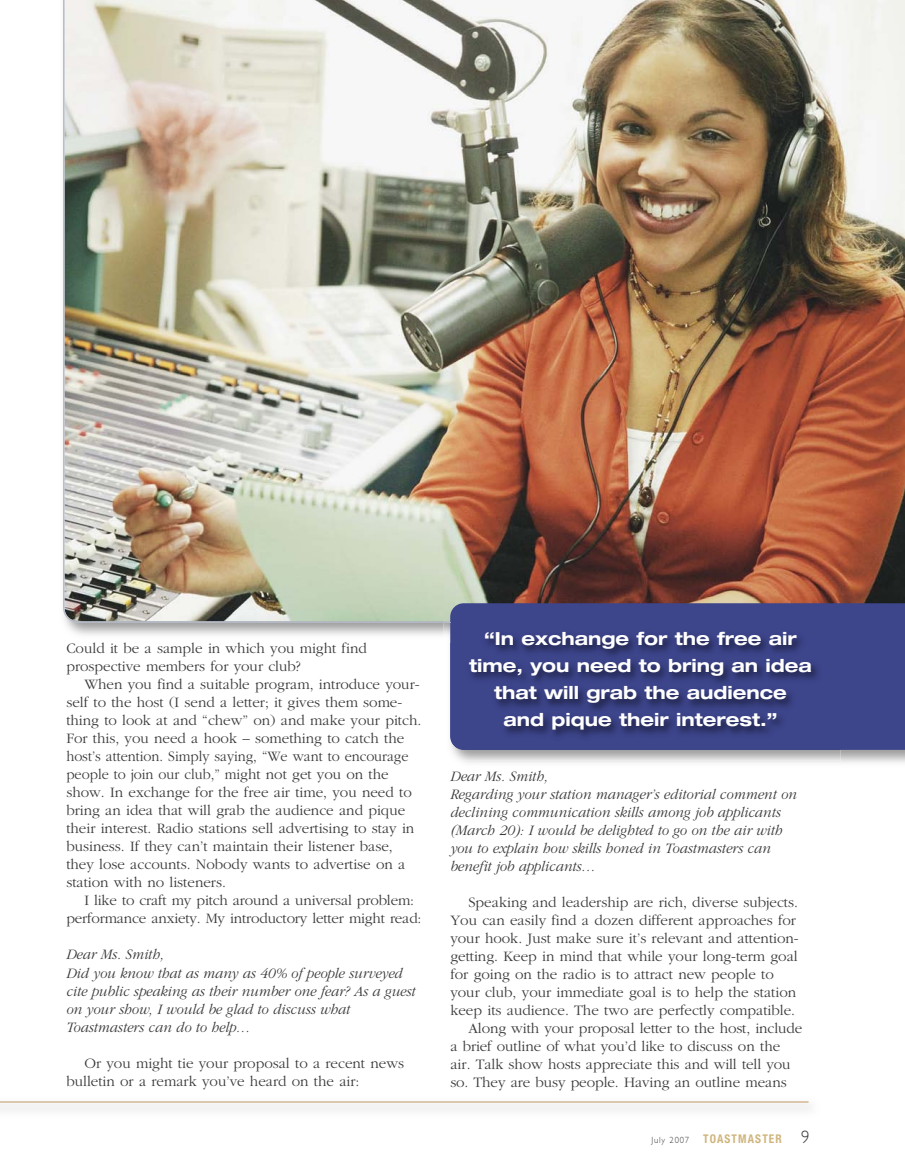
<style>
.page{position:relative;width:905px;height:1175px;background:#fff}
.page>*{position:absolute;margin:0;border:0;box-sizing:border-box;transform-origin:0 0}
.t1{font:700 expanded 18px/27px "Helvetica Neue LT Std";color:#fff;text-align:center}
.t2{font:300 15px/18px "ITC Garamond Std";color:#393839}
.t3{font:italic 300 15px/18px "ITC Garamond Std";color:#393839;scale:.95 1}
.t4{font:700 condensed 12px "Helvetica Neue LT Std";letter-spacing:.1em;color:#d0b57d;scale:.95 1}
.s1{font-family:"Gill Sans";font-weight:300;font-stretch:normal;font-size:9px;color:#393839}
.s2{font-family:"Gill Sans";font-weight:300;font-stretch:normal;font-size:18px;color:#393839}
</style>
<div class="page">
<img style="left:63px;top:0;width:841px;height:623px">
<img style="left:443px;top:596px;width:461px;height:167px">
<img style="left:443px;top:619px;width:7px;height:4px">
<div style="left:450px;top:603px;width:454px;height:147px;background:#3d458b"></div>
<img style="left:449px;top:642px;width:391px;height:118px">
<svg style="left:449px;top:622px;width:1px;height:20px"></svg>
<img style="left:450px;top:622px;width:390px;height:128px">
<hr style="left:0;top:1101px;width:808px;height:1px;background:#d3b795">
<p class="t2" style="left:66px;top:641px;width:302px">Could it be a sample in which you might find prospective members for your club?</p>
<p class="t2" style="left:66px;top:677px;width:356px;text-indent:18px">When you find a suitable program, introduce your&shy;self to the host (I send a letter; it gives them some&shy;thing to look at and “chew” on) and make your pitch.<br>For this, you need a hook – something to catch the host’s attention. Simply saying, “We want to encourage people to join our club,” might not get you on the show. In exchange for the free air time, you need to bring an idea that will grab the audience and pique their interest. Radio stations sell advertising to stay in business. If they can’t maintain their listener base, they lose accounts. Nobody wants to advertise on a station with no listeners.</p>
<p class="t2" style="left:66px;top:893px;width:356px;text-indent:18px">I like to craft my pitch around a universal problem: performance anxiety. My introductory letter might read:</p>
<p class="t3" style="left:66px;top:946px;width:369px">Dear Ms. Smith,<br>Did you know that as many as 40% of people surveyed cite public speaking as their number one fear? As a guest on your show, I would be glad to discuss what Toastmasters can do to help…</p>
<p class="t2" style="left:66px;top:1055px;width:339px;text-indent:18px">Or you might tie your proposal to a recent news bulletin or a remark you’ve heard on the air:</p>
<p class="t1" style="left:469px;top:626px;width:344px">“In exchange for the free air time, you need to bring an idea that will grab the audience<br>and pique their interest.”</p>
<p class="t3" style="left:450px;top:768px;width:366px">Dear Ms. Smith,<br>Regarding your station manager’s editorial comment on declining communication skills among job applicants (March 20): I would be delighted to go on the air with you to explain how skills honed in Toastmasters can benefit job applicants…</p>
<p class="t2" style="left:468px;top:894px;width:331px">Speaking and leadership are rich, diverse subjects.</p>
<p class="t2" style="left:450px;top:912px;width:347px">You can easily find a dozen different approaches for</p>
<p class="t2" style="left:450px;top:930px;width:350px">your hook. Just make sure it’s relevant and attention-</p>
<p class="t2" style="left:450px;top:948px;width:349px">getting. Keep in mind that while your long-term goal</p>
<p class="t2" style="left:450px;top:966px;width:325px">for going on the radio is to attract new people to</p>
<p class="t2" style="left:450px;top:984px;width:347px">your club, your immediate goal is to help the station</p>
<p class="t2" style="left:450px;top:1002px;width:346px">keep its audience. The two are perfectly compatible.</p>
<p class="t2" style="left:468px;top:1020px;width:335px">Along with your proposal letter to the host, include</p>
<p class="t2" style="left:450px;top:1038px;width:331px">a brief outline of what you’d like to discuss on the</p>
<p class="t2" style="left:450px;top:1056px;width:342px">air. Talk show hosts appreciate this and will tell you</p>
<p class="t2" style="left:450px;top:1074px;width:338px">so. They are busy people. Having an outline means</p>
<p class="t4" style="left:651px;top:1134px;width:168px"><span class="s1">July 2007</span> TOASTMASTER <span class="s2">9</span></p>
</div>
